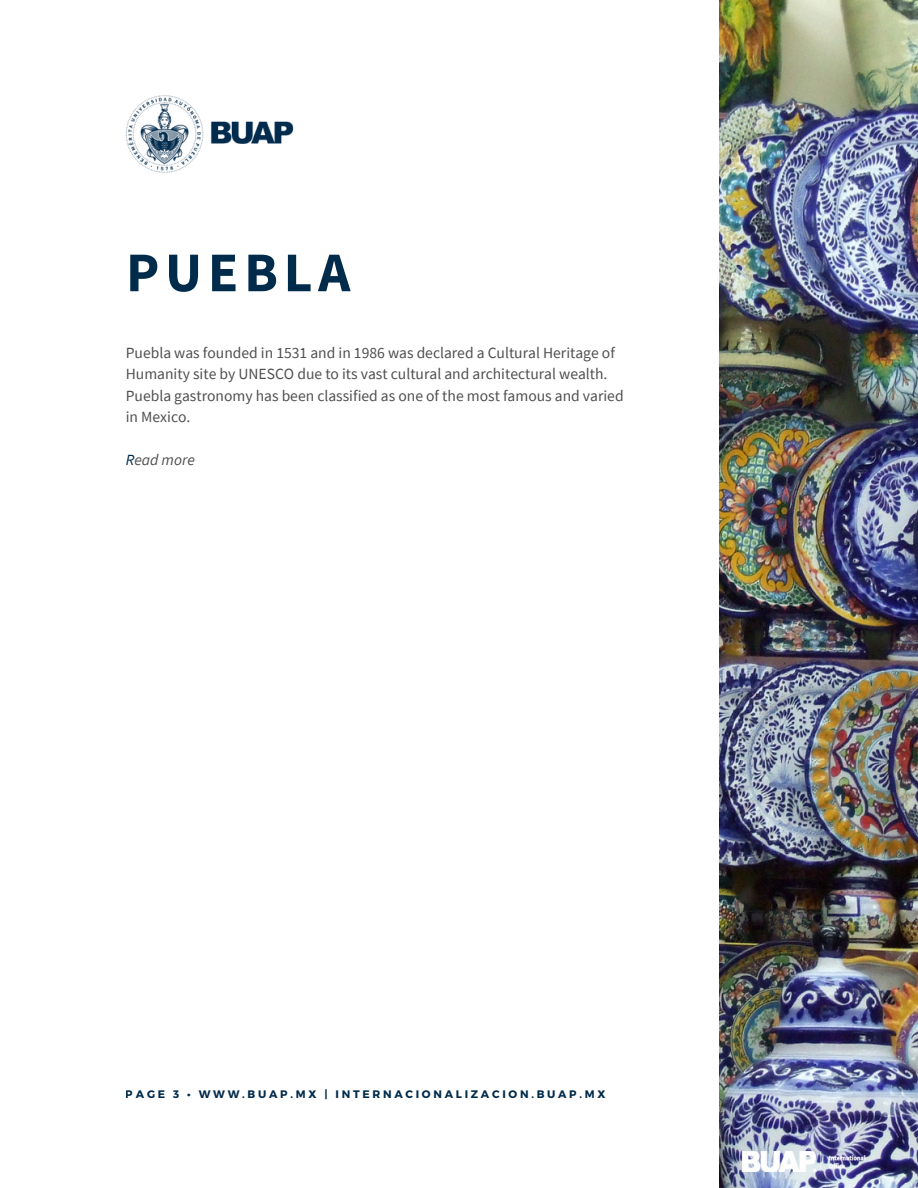
<style>
.page{position:relative;width:918px;height:1188px;background:#fff}
.page>*{position:absolute;margin:0;border:0;box-sizing:border-box;transform-origin:0 0}
.t1{font:700 55.95px "Source Sans Pro";letter-spacing:.1em;color:#002b4b}
.t2{font:15.6px/21.3px "Source Sans Pro";color:#4f4f4f}
.t3{font:italic 15.6px "Source Sans Pro";color:#4f4f4f}
.t4{font:700 10.95px "Montserrat";letter-spacing:.25em;color:#002b4b}
.s1{color:#002b4b}
</style>
<div class="page">
<img style="left:720px;top:0;width:198px;height:1188px">
<img style="left:126px;top:95px;width:168px;height:78px">
<img style="left:740px;top:1152px;width:158px;height:20px">
<h1 class="t1" style="left:126px;top:236px;width:226px">PUEBLA</h1>
<p class="t2" style="left:126px;top:342px;width:499px">Puebla was founded in 1531 and in 1986 was declared a Cultural Heritage of Humanity site by UNESCO due to its vast cultural and architectural wealth.<br>Puebla gastronomy has been classified as one of the most famous and varied in Mexico.</p>
<p class="t3" style="left:126px;top:449px;width:71px"><span class="s1">R</span>ead more</p>
<p class="t4" style="left:126px;top:1087px;width:481px">PAGE 3 • WWW.BUAP.MX | INTERNACIONALIZACION.BUAP.MX</p>
</div>
